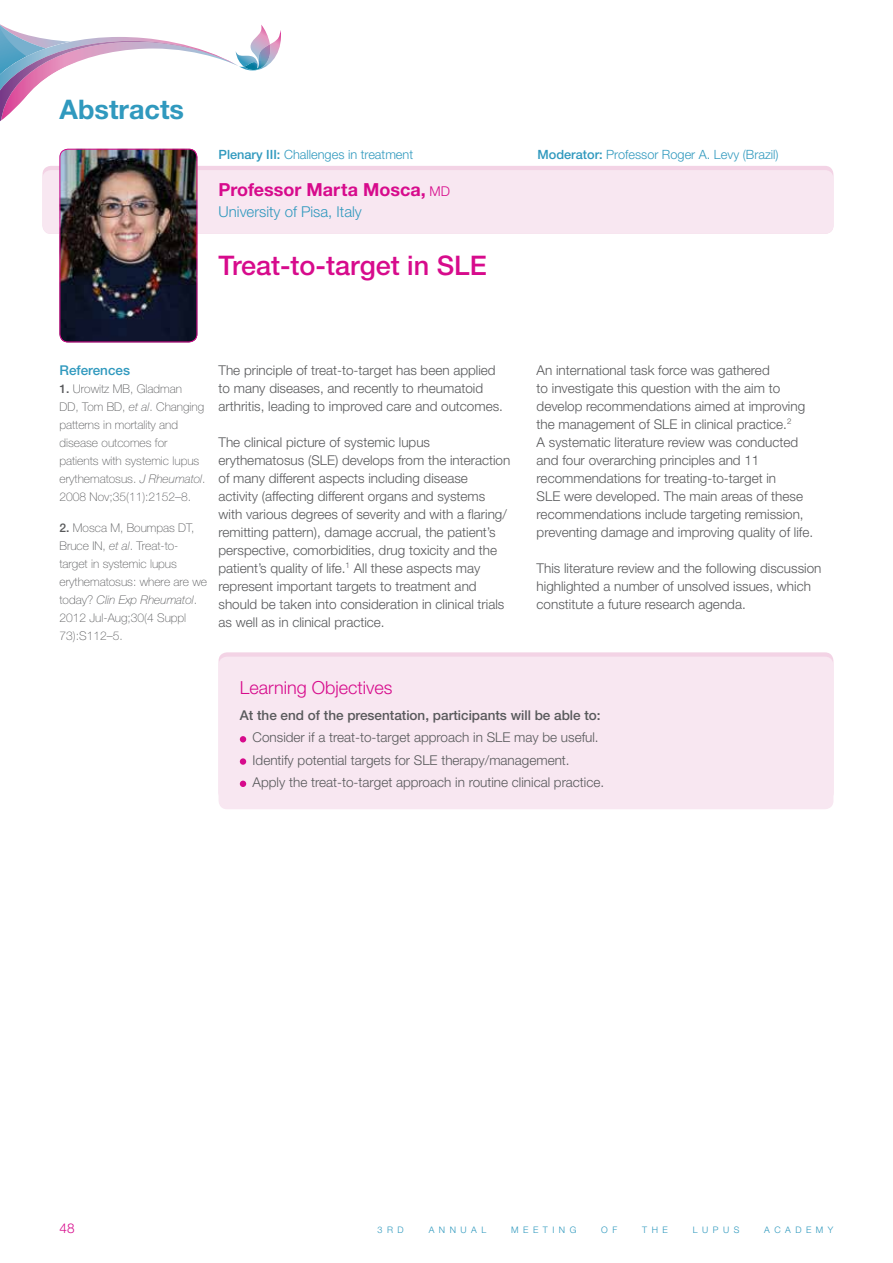
<style>
.page{position:relative;width:893px;height:1263px;background:#fff}
.page>*{position:absolute;margin:0;border:0;box-sizing:border-box;transform-origin:0 0}
.t1{font:500 27px "Helvetica Neue CE";color:#d70b8c}
.t2{font:700 27px "Helvetica Neue CE";color:#3099be}
.t3{font:700 18px "Helvetica Neue CE";color:#d70b8c}
.t4{font:300 18px "Helvetica Neue CE";color:#d70b8c}
.t5{font:300 15px "Helvetica Neue CE";color:#3099be}
.t6{font:300 13.5px/18px "Helvetica Neue CE";color:#58595b}
.t7{font:500 13.5px "Helvetica Neue CE";color:#58595b}
.t8{font:500 13.5px "Helvetica Neue CE";color:#3099be}
.t9{font:300 13.5px "Helvetica Neue CE";color:#d70b8c}
.t10{font:300 12.75px "Helvetica Neue CE";color:#3099be}
.t11{font:100 12px/18px "Helvetica Neue CE";color:#58595b}
.t12{font:300 9px "Helvetica Neue CE";letter-spacing:.5em;color:#3099be}
.s1{font-weight:500}
.s2{font-weight:300;font-size:13.5px}
.s3{font-style:italic}
</style>
<div class="page">
<div style="left:43px;top:166px;width:790px;height:68px;background:#f3d3e5;border-radius:9px"></div>
<div style="left:43px;top:170px;width:790px;height:64px;background:#f8e7f1;border-radius:9px"></div>
<img style="left:60px;top:149px;width:137px;height:193px">
<div style="left:60px;top:149px;width:137px;height:193px;border:1px solid #d70b8c;border-radius:8px"></div>
<svg style="left:0;top:24px;width:281px;height:97px"></svg>
<div style="left:219px;top:652px;width:614px;height:149px;background:#f3d3e5;border-radius:9px"></div>
<div style="left:219px;top:657px;width:614px;height:152px;background:#f8e7f1;border-radius:9px"></div>
<svg style="left:240px;top:736px;width:6px;height:6px"></svg>
<div style="left:240px;top:758px;width:6px;height:7px;background:#d70b8c;border-radius:50%"></div>
<svg style="left:240px;top:781px;width:6px;height:6px"></svg>
<h1 class="t2" style="left:60px;top:93px;width:126px">Abstracts</h1>
<p class="t10" style="left:219px;top:147px;width:196px"><span class="s1">Plenary III:</span> Challenges in treatment</p>
<p class="t10" style="left:537px;top:147px;width:243px"><span class="s1">Moderator:</span> Professor Roger A. Levy (Brazil)</p>
<h2 class="t3" style="left:219px;top:179px;width:222px">Professor Marta Mosca, <span class="s2">MD</span></h2>
<p class="t5" style="left:219px;top:203px;width:145px">University of Pisa, Italy</p>
<h1 class="t1" style="left:219px;top:249px;width:270px">Treat-to-target in SLE</h1>
<p class="t8" style="left:60px;top:362px;width:72px">References</p>
<p class="t11" style="left:60px;top:380px;width:148px"><span class="s1">1.</span> Urowitz MB, Gladman<br>DD, Tom BD, <span class="s3">et al</span>. Changing patterns in mortality and disease outcomes for patients with systemic lupus erythematosus. <span class="s3">J Rheumatol</span>.<br>2008 Nov;35(11):2152–8.</p>
<p class="t11" style="left:60px;top:519px;width:149px"><span class="s1">2.</span> Mosca M, Boumpas DT,<br>Bruce IN, <span class="s3">et al</span>. Treat-to&shy;target in systemic lupus erythematosus: where are we today? <span class="s3">Clin Exp Rheumatol</span>.<br>2012 Jul-Aug;30(4 Suppl<br>73):S112–5.</p>
<p class="t6" style="left:219px;top:361px;width:286px">The principle of treat-to-target has been applied to many diseases, and recently to rheumatoid arthritis, leading to improved care and outcomes.</p>
<p class="t6" style="left:219px;top:433px;width:293px">The clinical picture of systemic lupus erythematosus (SLE) develops from the interaction of many different aspects including disease activity (affecting different organs and systems with various degrees of severity and with a flaring/ remitting pattern), damage accrual, the patient’s perspective, comorbidities, drug toxicity and the patient’s quality of life.<sup>1</sup> All these aspects may represent important targets to treatment and should be taken into consideration in clinical trials as well as in clinical practice.</p>
<p class="t6" style="left:537px;top:361px;width:278px">An international task force was gathered<br>to investigate this question with the aim to develop recommendations aimed at improving the management of SLE in clinical practice.<sup>2<br></sup>A systematic literature review was conducted and four overarching principles and 11 recommendations for treating-to-target in<br>SLE were developed. The main areas of these recommendations include targeting remission, preventing damage and improving quality of life.</p>
<p class="t6" style="left:537px;top:559px;width:286px">This literature review and the following discussion highlighted a number of unsolved issues, which constitute a future research agenda.</p>
<h2 class="t4" style="left:240px;top:676px;width:154px">Learning Objectives</h2>
<p class="t7" style="left:240px;top:707px;width:362px">At the end of the presentation, participants will be able to:</p>
<p class="t6" style="left:250px;top:726px;width:356px;line-height:22.2px">Consider if a treat-to-target approach in SLE may be useful.<br>I dentify potential targets for SLE therapy/management.<br>Apply the treat-to-target approach in routine clinical practice.</p>
<p class="t9" style="left:60px;top:1220px;width:17px">48</p>
<p class="t12" style="left:378px;top:1224px;width:28px">3rd</p>
<p class="t12" style="left:429px;top:1224px;width:59px">Annual</p>
<p class="t12" style="left:511px;top:1224px;width:67px">Meeting</p>
<p class="t12" style="left:601px;top:1224px;width:18px">o f</p>
<p class="t12" style="left:642px;top:1224px;width:27px">the</p>
<p class="t12" style="left:693px;top:1224px;width:48px">Lupus</p>
<p class="t12" style="left:764px;top:1224px;width:71px">Academ y</p>
</div>
